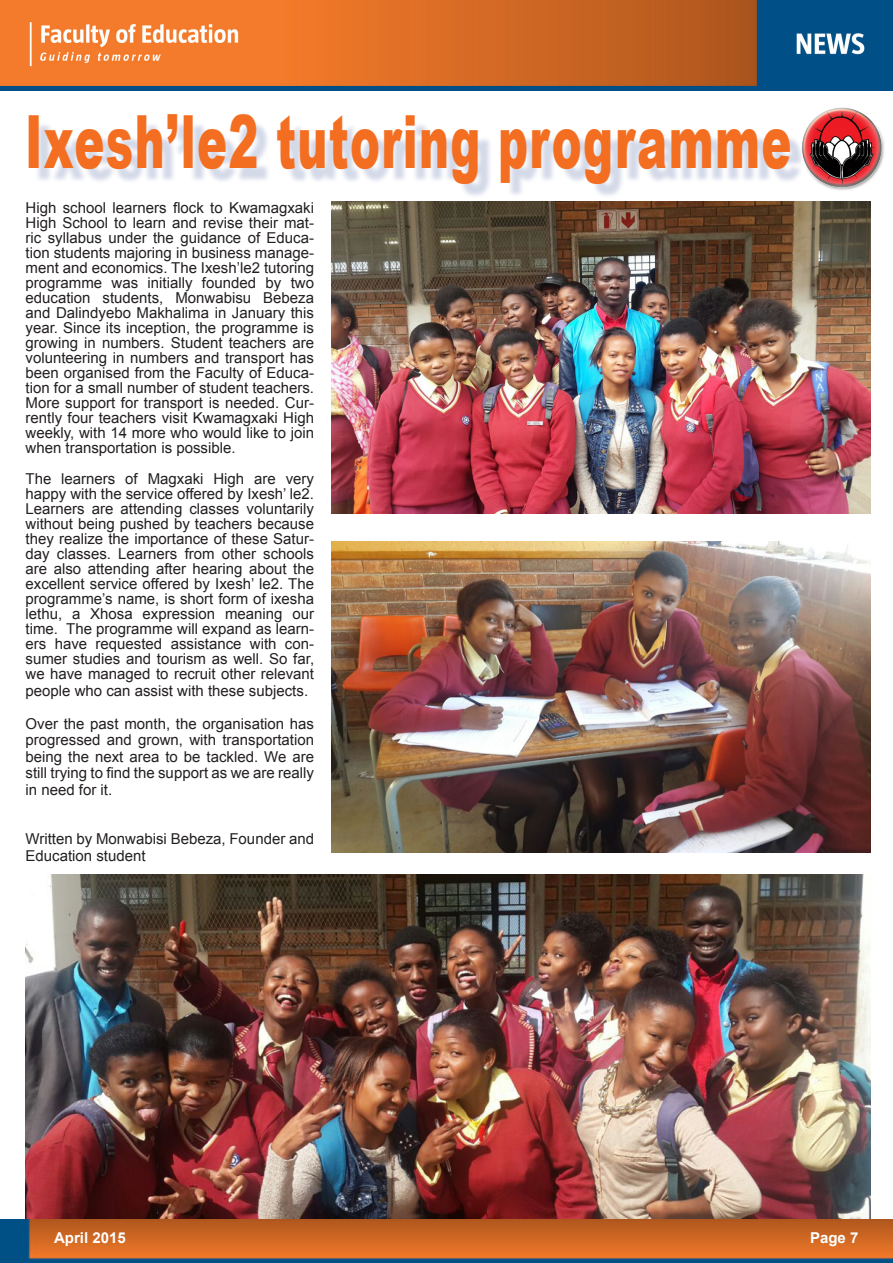
<style>
.page{position:relative;width:893px;height:1263px;background:#fff}
.page>*{position:absolute;margin:0;border:0;box-sizing:border-box;transform-origin:0 0}
.t1{font:900 73.35px "Arial";letter-spacing:.03em;color:#f36e21;scale:.61 1}
.t2{font:15px/15px "Arial";color:#231f20;text-align:justify}
.t3{font:700 15px "Arial";color:#fff}
</style>
<div class="page">
<img style="left:26px;top:874px;width:845px;height:345px">
<img style="left:0;top:1219px;width:893px;height:44px">
<img style="left:0;top:0;width:893px;height:91px">
<div style="left:34px;top:121px;width:771px;height:78px;background:#253f8e;opacity:.2"></div>
<div style="left:803px;top:120px;width:83px;height:71px;background:#231f20;opacity:.75"></div>
<img style="left:793px;top:107px;width:92px;height:81px">
<img style="left:332px;top:202px;width:539px;height:311px">
<img style="left:332px;top:542px;width:539px;height:311px">
<p class="t1" style="left:25px;top:89px;width:1258px">Ixesh’le2 tutoring programme</p>
<p class="t2" style="left:26px;top:200px;width:290px">High school learners flock to Kwamagxaki High School to learn and revise their mat&shy;ric syllabus under the guidance of Educa&shy;tion students majoring in business manage&shy;ment and economics. The Ixesh’le2 tutoring programme was initially founded by two education students, Monwabisu Bebeza and Dalindyebo Makhalima in January this year. Since its inception, the programme is growing in numbers. Student teachers are volunteering in numbers and transport has been organised from the Faculty of Educa&shy;tion for a small number of student teachers.<br>More support for transport is needed. Cur&shy;rently four teachers visit Kwamagxaki High weekly, with 14 more who would like to join when transportation is possible.</p>
<p class="t2" style="left:26px;top:472px;width:290px">The learners of Magxaki High are very happy with the service offered by Ixesh’ le2.<br>Learners are attending classes voluntarily without being pushed by teachers because they realize the importance of these Satur&shy;day classes. Learners from other schools are also attending after hearing about the excellent service offered by Ixesh’ le2. The programme’s name, is short form of ixesha lethu, a Xhosa expression meaning our time. The programme will expand as learn&shy;ers have requested assistance with con&shy;sumer studies and tourism as well. So far, we have managed to recruit other relevant</p>
<p class="t2" style="left:26px;top:683px;width:284px">people who can assist with these subjects.</p>
<p class="t2" style="left:26px;top:715px;width:290px;line-height:16.5px">Over the past month, the organisation has progressed and grown, with transportation being the next area to be tackled. We are still trying to find the support as we are really in need for it.</p>
<p class="t2" style="left:26px;top:831px;width:290px;line-height:16.5px">Written by Monwabisi Bebeza, Founder and<br>Education student</p>
<p class="t3" style="left:54px;top:1228px;width:73px">April 2015</p>
<p class="t3" style="left:810px;top:1228px;width:50px">Page 7</p>
</div>
